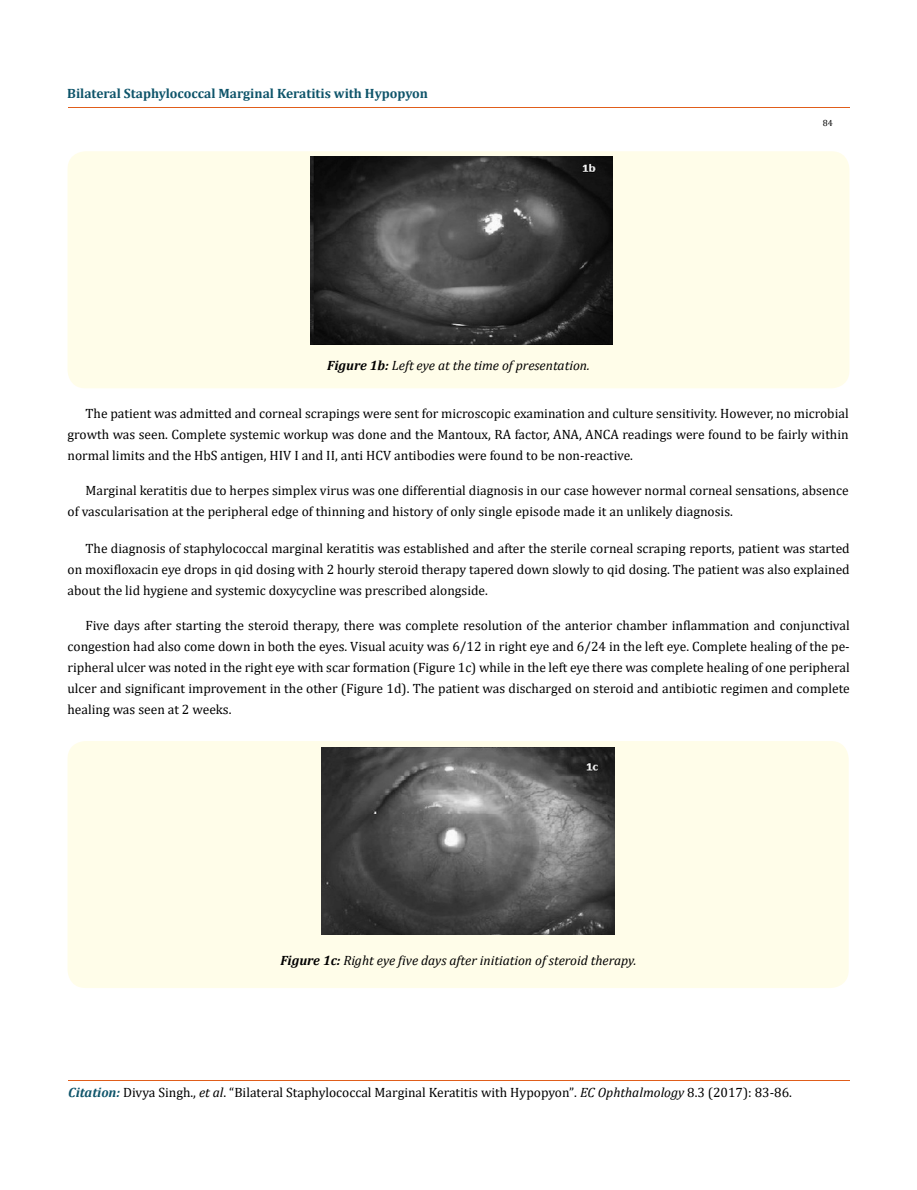
<style>
.page{position:relative;width:917px;height:1190px;background:#fff}
.page>*{position:absolute;margin:0;border:0;box-sizing:border-box;transform-origin:0 0}
.t1{font:13.5px/21px "Cambria";color:#000;text-align:justify}
.t2{font:italic 13.5px "Cambria";color:#000}
.t3{font:700 13.5px "Cambria";color:#0e546a}
.t4{font:9px "Cambria";color:#000}
.s1{font-weight:700}
.s2{font-weight:700;font-style:italic;color:#0e546a}
.s3{font-style:italic}
.s4{font-size:13.35px}
</style>
<div class="page">
<hr style="left:68px;top:108px;width:781px;height:1px;background:#e05d1a">
<hr style="left:68px;top:1080px;width:781px;height:1px;background:#e05d1a">
<div style="left:68px;top:151px;width:781px;height:237px;background:#fffde9;border-radius:18px"></div>
<img style="left:310px;top:157px;width:302px;height:187px">
<div style="left:68px;top:741px;width:780px;height:247px;background:#fffde9;border-radius:18px"></div>
<img style="left:321px;top:747px;width:294px;height:188px">
<p class="t3" style="left:67px;top:84px;width:362px">Bilateral Staphylococcal Marginal Keratitis with Hypopyon</p>
<p class="t4" style="left:822px;top:118px;width:11px">84</p>
<p class="t2" style="left:327px;top:355px;width:264px"><span class="s1">Figure 1b:</span> Left eye at the time of presentation.</p>
<p class="t1" style="left:68px;top:403px;width:782px;text-indent:18px">The patient was admitted and corneal scrapings were sent for microscopic examination and culture sensitivity. However, no microbial growth was seen. Complete systemic workup was done and the Mantoux, RA factor, ANA, ANCA readings were found to be fairly within normal limits and the HbS antigen, HIV I and II, anti HCV antibodies were found to be non-reactive.</p>
<p class="t1" style="left:68px;top:480px;width:782px;text-indent:18px">Marginal keratitis due to herpes simplex virus was one differential diagnosis in our case however normal corneal sensations, absence of vascularisation at the peripheral edge of thinning and history of only single episode made it an unlikely diagnosis.</p>
<p class="t1" style="left:68px;top:537px;width:783px;text-indent:18px">The diagnosis of staphylococcal marginal keratitis was established and after the sterile corneal scraping reports, patient was started on moxifloxacin eye drops in qid dosing with 2 hourly steroid therapy tapered down slowly to qid dosing. The patient was also explained about the lid hygiene and systemic doxycycline was prescribed alongside.</p>
<p class="t1" style="left:68px;top:615px;width:783px;text-indent:18px">Five days after starting the steroid therapy, there was complete resolution of the anterior chamber inflammation and conjunctival congestion had also come down in both the eyes. Visual acuity was 6/12 in right eye and 6/24 in the left eye. Complete healing of the pe&shy;ripheral ulcer was noted in the right eye with scar formation (Figure 1c) while in the left eye there was complete healing of one peripheral ulcer and significant improvement in the other (Figure 1d). The patient was discharged on steroid and antibiotic regimen and complete healing was seen at 2 weeks.</p>
<p class="t2" style="left:280px;top:950px;width:357px"><span class="s1">Figure 1c:</span> Right eye five days after initiation of steroid therapy.</p>
<p class="t1" style="left:68px;top:1081px;width:725px"><span class="s2">Citation:</span> Divya Singh., <span class="s3">et al</span>. “Bilateral Staphylococcal Marginal Keratitis with Hypopyon”<span class="s4">.</span> <span class="s3">EC Ophthalmology</span> <span class="s4">8</span>.3 (2017): 83-86.</p>
</div>
